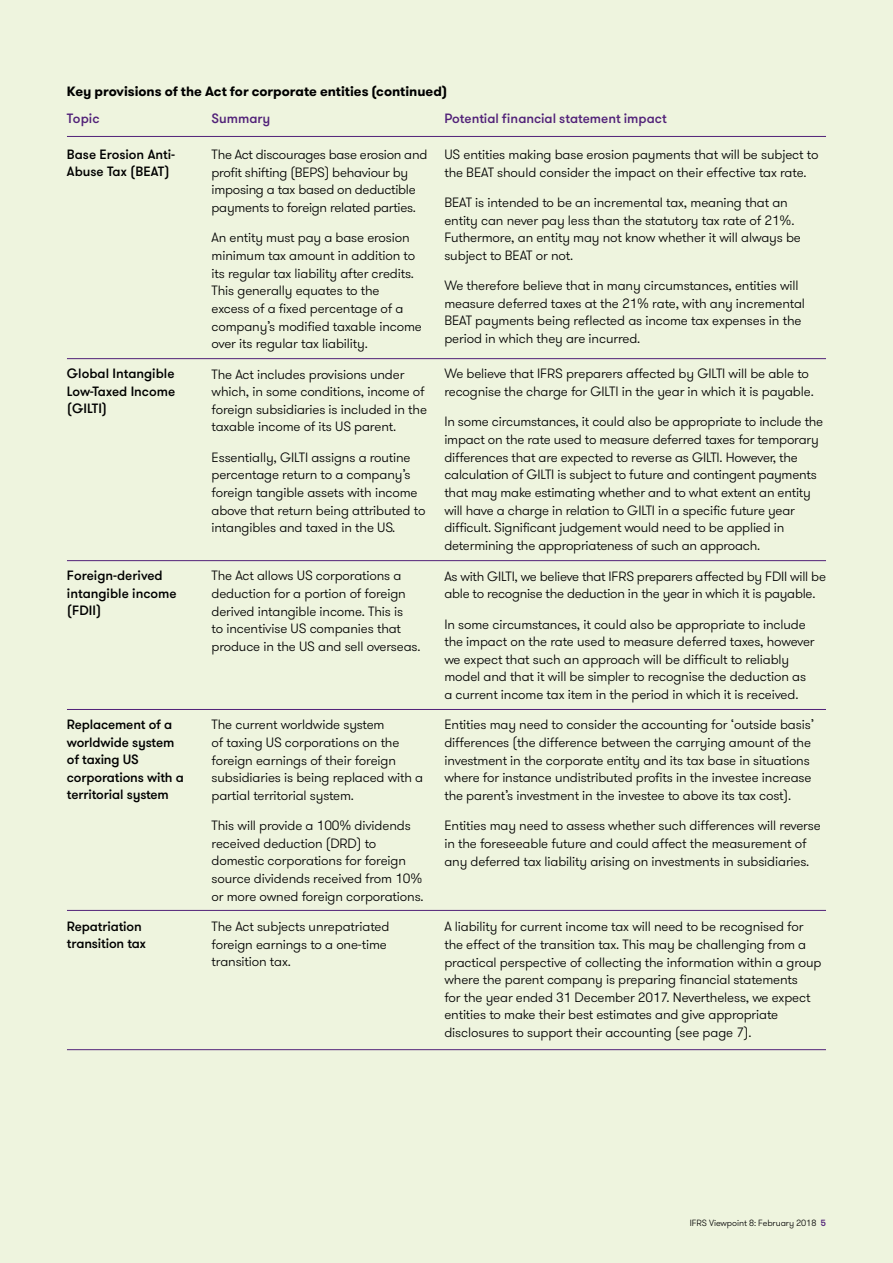
<style>
.page{position:relative;width:893px;height:1263px;background:#eef4de}
.page>*{position:absolute;margin:0;border:0;box-sizing:border-box;transform-origin:0 0}
.t1{font:300 13.5px/17.7px "GT Walsheim Pro";letter-spacing:-.01em;color:#000}
.t2{font:500 13.5px/17.7px "GT Walsheim Pro";letter-spacing:-.01em;color:#000}
.t3{font:700 13.5px "GT Walsheim Pro";color:#000}
.t4{font:500 13.5px "GT Walsheim Pro";letter-spacing:-.005em;color:#512178}
.t5{font:300 9px "GT Walsheim Pro";letter-spacing:-.01em;color:#000}
.s1{font-weight:500;color:#512178}
</style>
<div class="page">
<hr style="left:67px;top:136px;width:759px;height:1px;background:#512178">
<hr style="left:67px;top:358px;width:759px;height:1px;background:#512178">
<hr style="left:67px;top:560px;width:759px;height:1px;background:#512178">
<hr style="left:67px;top:709px;width:759px;height:1px;background:#512178">
<hr style="left:67px;top:910px;width:759px;height:1px;background:#512178">
<hr style="left:67px;top:1049px;width:759px;height:1px;background:#512178">
<p class="t3" style="left:67px;top:82px;width:382px">Key provisions of the Act for corporate entities (continued)</p>
<p class="t4" style="left:212px;top:110px;width:60px">Summary</p>
<p class="t1" style="left:212px;top:146px;width:217px">The Act discourages base erosion and profit shifting (BEPS) behaviour by imposing a tax based on deductible payments to foreign related parties.</p>
<p class="t1" style="left:212px;top:229px;width:212px">An entity must pay a base erosion minimum tax amount in addition to its regular tax liability after credits.<br>This generally equates to the<br>excess of a fixed percentage of a company’s modified taxable income over its regular tax liability.</p>
<p class="t1" style="left:212px;top:365px;width:217px">The Act includes provisions under which, in some conditions, income of foreign subsidiaries is included in the taxable income of its US parent.</p>
<p class="t1" style="left:212px;top:449px;width:215px">Essentially, GILTI assigns a routine percentage return to a company’s foreign tangible assets with income above that return being attributed to intangibles and taxed in the US.</p>
<p class="t1" style="left:212px;top:567px;width:210px">The Act allows US corporations a deduction for a portion of foreign derived intangible income. This is<br>to incentivise US companies that produce in the US and sell overseas.</p>
<p class="t4" style="left:67px;top:110px;width:34px">Topic</p>
<p class="t2" style="left:67px;top:145px;width:110px">Base Erosion Anti-<br>Abuse Tax (BEAT)</p>
<p class="t4" style="left:444px;top:110px;width:224px">Potential financial statement impact</p>
<p class="t1" style="left:444px;top:146px;width:376px">US entities making base erosion payments that will be subject to the BEAT should consider the impact on their effective tax rate.</p>
<p class="t1" style="left:444px;top:194px;width:358px">BEAT is intended to be an incremental tax, meaning that an entity can never pay less than the statutory tax rate of 21%.<br>Futhermore, an entity may not know whether it will always be subject to BEAT or not.</p>
<p class="t1" style="left:444px;top:277px;width:362px">We therefore believe that in many circumstances, entities will measure deferred taxes at the 21% rate, with any incremental BEAT payments being reflected as income tax expenses in the period in which they are incurred.</p>
<p class="t1" style="left:444px;top:365px;width:371px">We believe that IFRS preparers affected by GILTI will be able to recognise the charge for GILTI in the year in which it is payable.</p>
<p class="t1" style="left:444px;top:413px;width:380px">In some circumstances, it could also be appropriate to include the impact on the rate used to measure deferred taxes for temporary differences that are expected to reverse as GILTI. However, the calculation of GILTI is subject to future and contingent payments that may make estimating whether and to what extent an entity will have a charge in relation to GILTI in a specific future year difficult. Significant judgement would need to be applied in determining the appropriateness of such an approach.</p>
<p class="t1" style="left:444px;top:567px;width:383px">As with GILTI, we believe that IFRS preparers affected by FDII will be able to recognise the deduction in the year in which it is payable.</p>
<p class="t1" style="left:444px;top:615px;width:372px">In some circumstances, it could also be appropriate to include the impact on the rate used to measure deferred taxes, however we expect that such an approach will be difficult to reliably model and that it will be simpler to recognise the deduction as a current income tax item in the period in which it is received.</p>
<p class="t1" style="left:444px;top:716px;width:371px">Entities may need to consider the accounting for ‘outside basis’ differences (the difference between the carrying amount of the investment in the corporate entity and its tax base in situations where for instance undistributed profits in the investee increase the parent’s investment in the investee to above its tax cost).</p>
<p class="t1" style="left:444px;top:817px;width:378px">Entities may need to assess whether such differences will reverse in the foreseeable future and could affect the measurement of any deferred tax liability arising on investments in subsidiaries.</p>
<p class="t2" style="left:67px;top:365px;width:110px;text-align:justify">Global Intangible Low-Taxed Income (GILTI)</p>
<p class="t2" style="left:67px;top:567px;width:111px">Foreign-derived intangible income (FDII)</p>
<p class="t2" style="left:67px;top:716px;width:118px">Replacement of a worldwide system of taxing US corporations with a territorial system</p>
<p class="t1" style="left:212px;top:716px;width:213px">The current worldwide system<br>of taxing US corporations on the foreign earnings of their foreign subsidiaries is being replaced with a partial territorial system.</p>
<p class="t1" style="left:212px;top:817px;width:214px">This will provide a 100% dividends received deduction (DRD) to domestic corporations for foreign source dividends received from 10% or more owned foreign corporations.</p>
<p class="t1" style="left:212px;top:918px;width:179px">The Act subjects unrepatriated foreign earnings to a one-time transition tax.</p>
<p class="t2" style="left:67px;top:917px;width:80px">Repatriation transition tax</p>
<p class="t1" style="left:444px;top:918px;width:379px">A liability for current income tax will need to be recognised for the effect of the transition tax. This may be challenging from a practical perspective of collecting the information within a group where the parent company is preparing financial statements<br>for the year ended 31 December 2017. Nevertheless, we expect entities to make their best estimates and give appropriate disclosures to support their accounting (see page 7).</p>
<p class="t5" style="left:690px;top:1217px;width:138px">IFRS Viewpoint 8: February 2018 <span class="s1">5</span></p>
</div>
